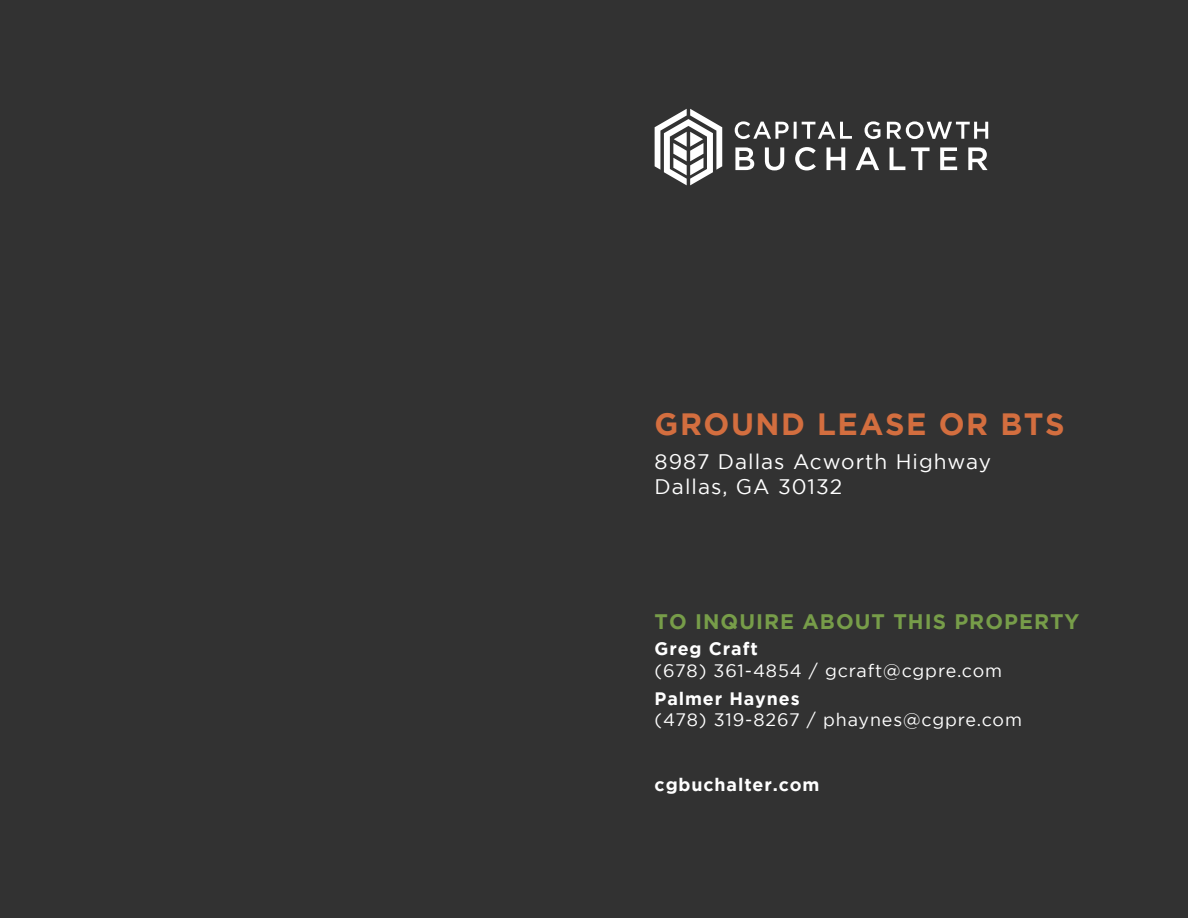
<style>
.page{position:relative;width:1188px;height:918px;background:#323232}
.page>*{position:absolute;margin:0;border:0;box-sizing:border-box;transform-origin:0 0}
.t1{font:700 30.75px "Gotham";letter-spacing:.05em;color:#d36e3f}
.t2{font:21px/25.2px "Gotham";letter-spacing:.05em;color:#fff}
.t3{font:700 21px "Gotham";letter-spacing:.05em;color:#779d49}
.t4{font:18px "Gotham";letter-spacing:.05em;color:#fff}
.t5{font:700 18px "Gotham";letter-spacing:.05em;color:#fff}
</style>
<div class="page">
<svg style="left:735px;top:147px;width:253px;height:23px"></svg>
<svg style="left:735px;top:121px;width:253px;height:18px"></svg>
<svg style="left:655px;top:109px;width:67px;height:76px"></svg>
<h1 class="t1" style="left:655px;top:407px;width:412px">GROUND LEASE OR BTS</h1>
<p class="t2" style="left:655px;top:448px;width:338px">8987 Dallas Acworth Highway<br>Dallas, GA 30132</p>
<p class="t3" style="left:655px;top:610px;width:426px">TO INQUIRE ABOUT THIS PROPERTY</p>
<p class="t5" style="left:655px;top:639px;width:105px">Greg Craft</p>
<p class="t4" style="left:655px;top:661px;width:349px">(678) 361-4854 / gcraft@cgpre.com</p>
<p class="t5" style="left:655px;top:688px;width:147px">Palmer Haynes</p>
<p class="t4" style="left:655px;top:710px;width:369px">(478) 319-8267 / phaynes@cgpre.com</p>
<p class="t5" style="left:655px;top:774px;width:166px">cgbuchalter.com</p>
</div>
